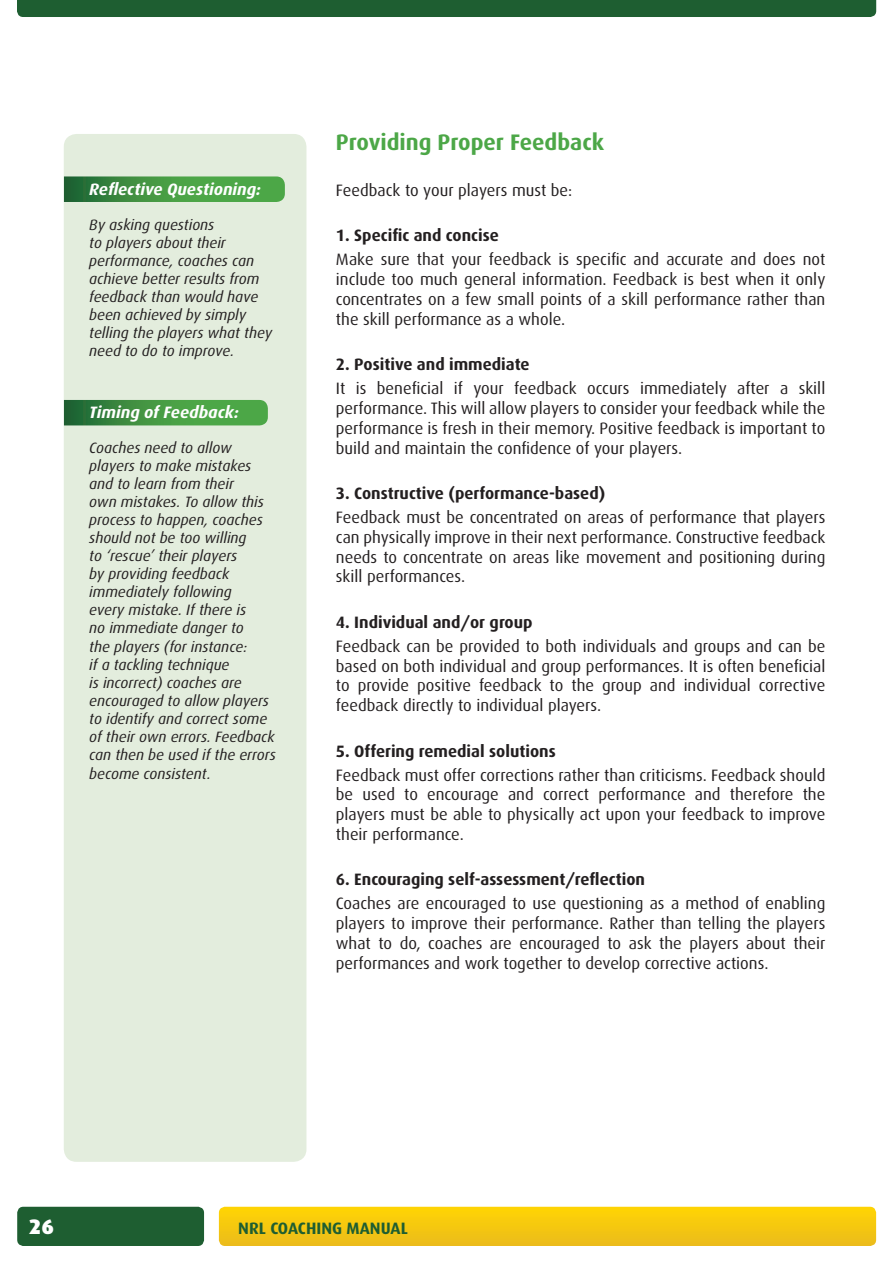
<style>
.page{position:relative;width:893px;height:1263px;background:#fff}
.page>*{position:absolute;margin:0;border:0;box-sizing:border-box;transform-origin:0 0}
.t1{font:700 22.5px "Dax";color:#4ca747}
.t2{font:900 21px "Dax";color:#fff}
.t3{font:16.5px/19.8px "Dax";color:#231f20;text-align:justify}
.t4{font:700 16.5px "Dax";color:#231f20}
.t5{font:italic 700 16.5px "Dax";color:#fff}
.t6{font:700 16.5px "Dax";color:#1e5e31}
.t7{font:italic 15px/18px "Dax";color:#231f20}
</style>
<div class="page">
<div style="left:17px;top:1207px;width:187px;height:39px;background:#1e5e31;border-radius:6px"></div>
<div style="left:219px;top:1207px;width:657px;height:39px;background:#f5c80f;border-radius:6px"></div>
<div style="left:17px;top:0;width:859px;height:17px;background:#1e5e31"></div>
<div style="left:64px;top:134px;width:242px;height:1028px;background:#e3eddd;border-radius:13px"></div>
<svg style="left:64px;top:176px;width:221px;height:26px;background:#459745"></svg>
<svg style="left:64px;top:400px;width:204px;height:25px;background:#419442"></svg>
<p class="t5" style="left:89px;top:180px;width:173px">Reflective Questioning:</p>
<p class="t7" style="left:89px;top:216px;width:184px">By asking questions<br>to players about their performance, coaches can achieve better results from feedback than would have been achieved by simply telling the players what they need to do to improve.</p>
<p class="t5" style="left:89px;top:403px;width:151px">Timing of Feedback:</p>
<p class="t7" style="left:89px;top:439px;width:188px">Coaches need to allow players to make mistakes and to learn from their<br>own mistakes. To allow this process to happen, coaches should not be too willing<br>to ‘rescue’ their players<br>by providing feedback immediately following<br>every mistake. If there is<br>no immediate danger to<br>the players (for instance:<br>if a tackling technique<br>is incorrect) coaches are encouraged to allow players to identify and correct some of their own errors. Feedback can then be used if the errors</p>
<p class="t7" style="left:89px;top:765px;width:123px">become consistent.</p>
<h1 class="t1" style="left:336px;top:129px;width:270px">Providing Proper Feedback</h1>
<p class="t3" style="left:336px;top:181px;width:238px">Feedback to your players must be:</p>
<p class="t4" style="left:336px;top:226px;width:164px">1. Specific and concise</p>
<p class="t3" style="left:336px;top:250px;width:491px">Make sure that your feedback is specific and accurate and does not include too much general information. Feedback is best when it only concentrates on a few small points of a skill performance rather than the skill performance as a whole.</p>
<p class="t4" style="left:336px;top:355px;width:195px">2. Positive and immediate</p>
<p class="t3" style="left:336px;top:379px;width:491px">It is beneficial if your feedback occurs immediately after a skill performance. This will allow players to consider your feedback while the performance is fresh in their memory. Positive feedback is important to build and maintain the confidence of your players.</p>
<p class="t4" style="left:336px;top:484px;width:271px">3. Constructive (performance-based)</p>
<p class="t3" style="left:336px;top:508px;width:491px">Feedback must be concentrated on areas of performance that players can physically improve in their next performance. Constructive feedback needs to concentrate on areas like movement and positioning during skill performances.</p>
<p class="t4" style="left:336px;top:613px;width:198px">4. Individual and/or group</p>
<p class="t3" style="left:336px;top:636px;width:491px">Feedback can be provided to both individuals and groups and can be based on both individual and group performances. It is often beneficial to provide positive feedback to the group and individual corrective feedback directly to individual players.</p>
<p class="t4" style="left:336px;top:741px;width:221px">5. Offering remedial solutions</p>
<p class="t3" style="left:336px;top:765px;width:491px">Feedback must offer corrections rather than criticisms. Feedback should be used to encourage and correct performance and therefore the players must be able to physically act upon your feedback to improve their performance.</p>
<p class="t4" style="left:336px;top:870px;width:311px">6. Encouraging self-assessment/reflection</p>
<p class="t3" style="left:336px;top:894px;width:491px">Coaches are encouraged to use questioning as a method of enabling players to improve their performance. Rather than telling the players what to do, coaches are encouraged to ask the players about their performances and work together to develop corrective actions.</p>
<p class="t2" style="left:29px;top:1215px;width:27px">26</p>
<p class="t6" style="left:238px;top:1218px;width:171px">NRL COACHING MANUAL</p>
</div>
